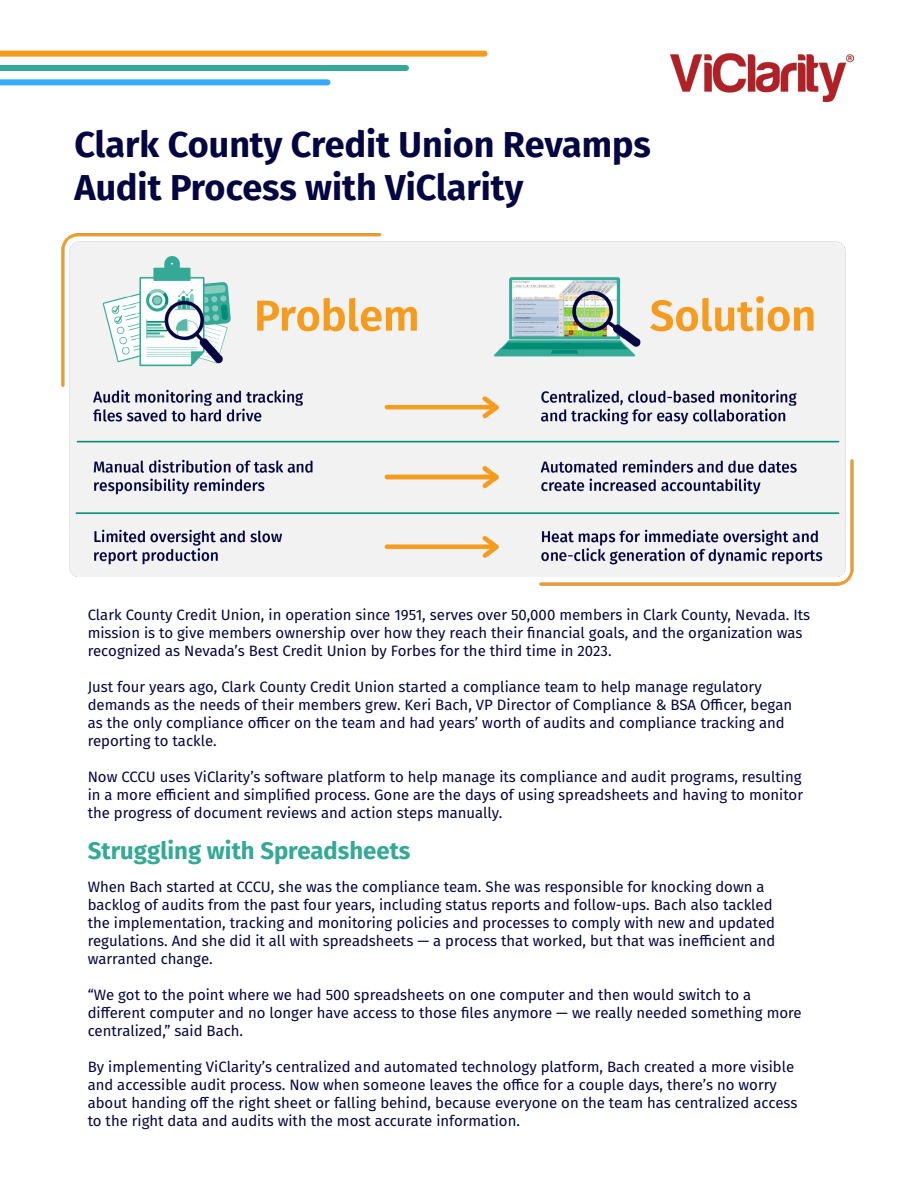
<style>
.page{position:relative;width:918px;height:1188px;background:#fff}
.page>*{position:absolute;margin:0;border:0;box-sizing:border-box;transform-origin:0 0}
.t1{font:700 36px/43.2px "Fira Sans";color:#050641}
.t2{font:700 24px "Fira Sans";color:#33a996}
.t3{font:15px/18px "Fira Sans";color:#050641}
</style>
<div class="page">
<div style="left:0;top:51px;width:485px;height:6px;background:#f59c1e"></div>
<div style="left:0;top:65px;width:406px;height:6px;background:#33a996"></div>
<div style="left:0;top:79px;width:328px;height:6px;background:#33a9ff"></div>
<img style="left:670px;top:54px;width:184px;height:47px">
<img style="left:61px;top:233px;width:793px;height:353px">
<h1 class="t1" style="left:75px;top:120px;width:578px">Clark County Credit Union Revamps<br>Audit Process with ViClarity</h1>
<p class="t3" style="left:88px;top:605px;width:724px">Clark County Credit Union, in operation since 1951, serves over 50,000 members in Clark County, Nevada. Its mission is to give members ownership over how they reach their financial goals, and the organization was recognized as Nevada’s Best Credit Union by Forbes for the third time in 2023.</p>
<p class="t3" style="left:88px;top:677px;width:706px">Just four years ago, Clark County Credit Union started a compliance team to help manage regulatory demands as the needs of their members grew. Keri Bach, VP Director of Compliance &amp; BSA Officer, began as the only compliance officer on the team and had years’ worth of audits and compliance tracking and reporting to tackle.</p>
<p class="t3" style="left:88px;top:767px;width:717px;text-align:justify">Now CCCU uses ViClarity’s software platform to help manage its compliance and audit programs, resulting in a more efficient and simplified process. Gone are the days of using spreadsheets and having to monitor the progress of document reviews and action steps manually.</p>
<h2 class="t2" style="left:88px;top:831px;width:324px">Struggling with Spreadsheets</h2>
<p class="t3" style="left:88px;top:877px;width:689px">When Bach started at CCCU, she was the compliance team. She was responsible for knocking down a backlog of audits from the past four years, including status reports and follow-ups. Bach also tackled the implementation, tracking and monitoring policies and processes to comply with new and updated regulations. And she did it all with spreadsheets — a process that worked, but that was inefficient and warranted change.</p>
<p class="t3" style="left:88px;top:985px;width:716px">“We got to the point where we had 500 spreadsheets on one computer and then would switch to a different computer and no longer have access to those files anymore — we really needed something more centralized,” said Bach.</p>
<p class="t3" style="left:88px;top:1057px;width:711px">By implementing ViClarity’s centralized and automated technology platform, Bach created a more visible and accessible audit process. Now when someone leaves the office for a couple days, there’s no worry about handing off the right sheet or falling behind, because everyone on the team has centralized access to the right data and audits with the most accurate information.</p>
</div>
